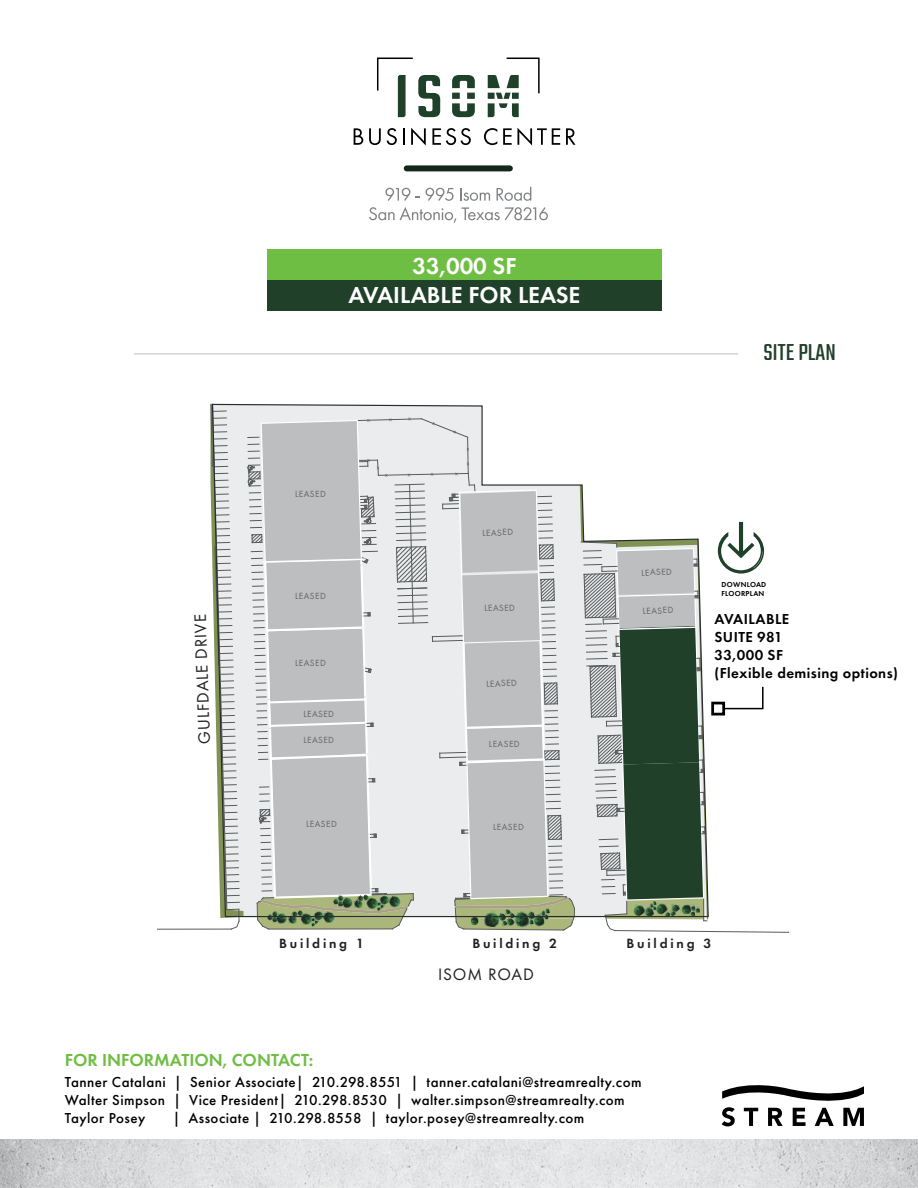
<style>
.page{position:relative;width:918px;height:1188px;background:#fff}
.page>*{position:absolute;margin:0;border:0;box-sizing:border-box;transform-origin:0 0}
.t1{font:25.5px "Industrial";color:#214029}
.t2{font:600 24px/29.7px "Futura PT";color:#fff;text-align:center}
.t3{font:600 18px "Futura PT";color:#6fbe44}
.t4{font:17.25px "Futura PT";letter-spacing:.05em;color:#231f20}
.t5{font:500 15px/18px "Futura PT";letter-spacing:.03em;color:#000}
.t6{font:600 15px/18px "Futura PT";letter-spacing:.03em;color:#000}
.t7{font:600 13.95px "Futura PT";letter-spacing:.2em;color:#231f20}
.t8{font:9.3px "Futura PT";letter-spacing:.05em;color:#636466}
.t9{font:600 7.5px/9px "Futura PT";letter-spacing:.03em;color:#000}
</style>
<div class="page">
<hr style="left:157px;top:929px;width:74px;height:1px;background:#575b5d">
<img style="left:0;top:1139px;width:918px;height:49px">
<svg style="left:722px;top:1085px;width:142px;height:41px"></svg>
<hr style="left:134px;top:353px;width:604px;height:2px;background:#d1d3d4">
<div style="left:267px;top:250px;width:395px;height:31px;background:#6fbe44"></div>
<div style="left:267px;top:280px;width:395px;height:30px;background:#214029"></div>
<svg style="left:354px;top:128px;width:9px;height:17px"></svg>
<svg style="left:369px;top:128px;width:12px;height:17px"></svg>
<svg style="left:387px;top:128px;width:10px;height:17px"></svg>
<svg style="left:403px;top:128px;width:1px;height:17px"></svg>
<svg style="left:411px;top:128px;width:15px;height:18px"></svg>
<svg style="left:432px;top:128px;width:39px;height:17px"></svg>
<svg style="left:484px;top:128px;width:13px;height:17px"></svg>
<svg style="left:503px;top:128px;width:57px;height:18px"></svg>
<svg style="left:566px;top:128px;width:10px;height:17px"></svg>
<div style="left:407px;top:165px;width:103px;height:6px;background:#13281a"></div>
<svg style="left:377px;top:57px;width:163px;height:60px"></svg>
<svg style="left:385px;top:188px;width:25px;height:13px"></svg>
<svg style="left:426px;top:188px;width:28px;height:13px"></svg>
<svg style="left:460px;top:188px;width:30px;height:13px"></svg>
<svg style="left:497px;top:187px;width:34px;height:14px"></svg>
<svg style="left:369px;top:207px;width:87px;height:16px"></svg>
<svg style="left:462px;top:207px;width:86px;height:13px"></svg>
<svg style="left:210px;top:403px;width:578px;height:530px"></svg>
<div style="left:711px;top:702px;width:14px;height:13px;border:3px solid #000"></div>
<p class="t4" style="left:194px;top:745px;width:132px;rotate:-92deg">G U DFL A EL D VIR E</p>
<h2 class="t2" style="left:349px;top:251px;width:233px">33,000 SF<br>AVAILABLE FOR LEASE</h2>
<p class="t8" style="left:295px;top:489px;width:32px">LEASED</p>
<p class="t8" style="left:295px;top:591px;width:32px">LEASED</p>
<p class="t8" style="left:295px;top:657px;width:32px">LEASED</p>
<p class="t8" style="left:303px;top:708px;width:32px">LEASED</p>
<p class="t8" style="left:303px;top:734px;width:32px">LEASED</p>
<p class="t8" style="left:306px;top:819px;width:32px">LEASED</p>
<p class="t8" style="left:482px;top:528px;width:32px;rotate:-2deg">LEASED</p>
<p class="t8" style="left:484px;top:603px;width:32px;rotate:-2deg">LEASED</p>
<p class="t8" style="left:486px;top:678px;width:32px;rotate:-3deg">LEASED</p>
<p class="t8" style="left:489px;top:738px;width:32px">LEASED</p>
<p class="t8" style="left:493px;top:822px;width:32px">LEASED</p>
<h1 class="t1" style="left:763px;top:339px;width:74px">SITE PLAN</h1>
<p class="t8" style="left:641px;top:567px;width:32px;rotate:-3deg">LEASED</p>
<p class="t8" style="left:642px;top:606px;width:32px;rotate:-3deg">LEASED</p>
<p class="t9" style="left:722px;top:580px;width:46px">DOWNLOAD<br>FLOORPLAN</p>
<p class="t6" style="left:714px;top:610px;width:185px">AVAILABLE<br>SUITE 981<br>33,000 SF<br>(Flexible demising options)</p>
<p class="t7" style="left:279px;top:935px;width:86px">Building 1</p>
<p class="t7" style="left:472px;top:935px;width:86px">Building 2</p>
<p class="t7" style="left:627px;top:935px;width:86px">Building 3</p>
<p class="t4" style="left:438px;top:964px;width:97px">ISOM ROAD</p>
<p class="t3" style="left:65px;top:1049px;width:250px">FOR INFORMATION, CONTACT:</p>
<p class="t5" style="left:65px;top:1073px;width:578px">Tanner Catalani | Senior Associate| 210.298.8551 | tanner.catalani@streamrealty.com<br>Walter Simpson | Vice President| 210.298.8530 | walter.simpson@streamrealty.com<br>Taylor Posey</p>
<p class="t5" style="left:173px;top:1109px;width:413px">| Associate | 210.298.8558 | taylor.posey@streamrealty.com</p>
</div>
